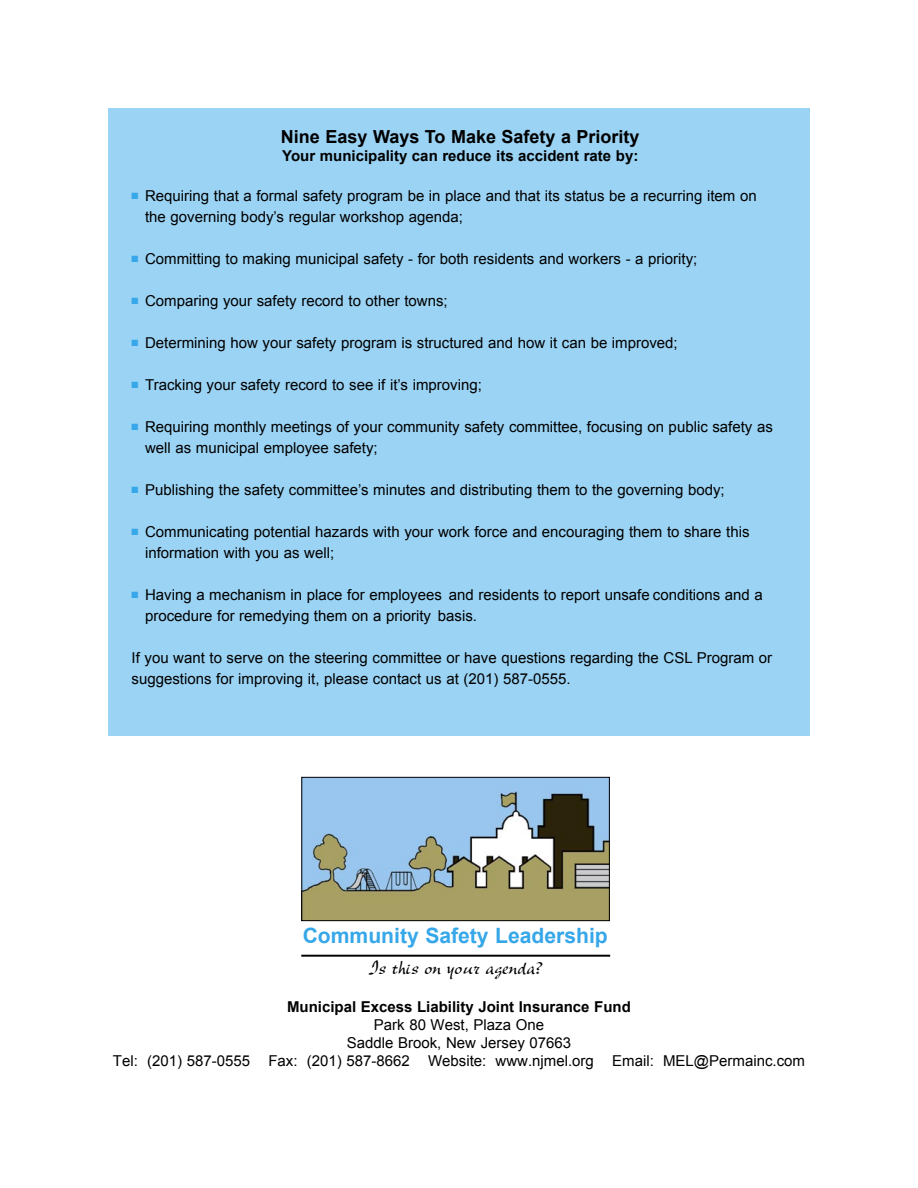
<style>
.page{position:relative;width:918px;height:1188px;background:#fff}
.page>*{position:absolute;margin:0;border:0;box-sizing:border-box;transform-origin:0 0}
.t1{font:700 21.15px "Arial";color:#36a7e9}
.t2{font:21.15px "New Berolina";color:#000}
.t3{font:700 18px "Arial";color:#000}
.t4{font:15px/21px "Arial";color:#000}
.t5{font:700 15px "Arial";color:#000}
.s1{color:#36a7e9}
</style>
<div class="page">
<div style="left:108px;top:108px;width:702px;height:628px;background:#9bd3f4"></div>
<img style="left:303px;top:779px;width:305px;height:140px">
<div style="left:301px;top:777px;width:309px;height:144px;border:1px solid #000"></div>
<hr style="left:301px;top:955px;width:309px;height:2px;background:#000">
<p class="t3" style="left:281px;top:127px;width:360px">Nine Easy Ways To Make Safety a Priority</p>
<p class="t5" style="left:282px;top:148px;width:358px">Your municipality can reduce its accident rate by:</p>
<p class="t4" style="left:145px;top:185px;width:613px;text-indent:-14px"><span class="s1">■</span> Requiring that a formal safety program be in place and that its status be a recurring item on the governing body’s regular workshop agenda;</p>
<p class="t4" style="left:132px;top:248px;width:567px"><span class="s1">■</span> Committing to making municipal safety - for both residents and workers - a priority;</p>
<p class="t4" style="left:132px;top:290px;width:318px"><span class="s1">■</span> Comparing your safety record to other towns;</p>
<p class="t4" style="left:132px;top:332px;width:548px"><span class="s1">■</span> Determining how your safety program is structured and how it can be improved;</p>
<p class="t4" style="left:132px;top:374px;width:352px"><span class="s1">■</span> Tracking your safety record to see if it’s improving;</p>
<p class="t4" style="left:145px;top:416px;width:629px;text-indent:-14px"><span class="s1">■</span> Requiring monthly meetings of your community safety committee, focusing on public safety as well as municipal employee safety;</p>
<p class="t4" style="left:132px;top:479px;width:595px"><span class="s1">■</span> Publishing the safety committee’s minutes and distributing them to the governing body;</p>
<p class="t4" style="left:145px;top:521px;width:606px;text-indent:-14px"><span class="s1">■</span> Communicating potential hazards with your work force and encouraging them to share this information with you as well;</p>
<p class="t4" style="left:145px;top:584px;width:619px;text-indent:-14px"><span class="s1">■</span> Having a mechanism in place for employees and residents to report unsafe conditions and a procedure for remedying them on a priority basis.</p>
<p class="t4" style="left:132px;top:647px;width:642px">If you want to serve on the steering committee or have questions regarding the CSL Program or suggestions for improving it, please contact us at (201) 587-0555.</p>
<h1 class="t1" style="left:303px;top:924px;width:307px">Community Safety Leadership</h1>
<h1 class="t2" style="left:368px;top:954px;width:177px">Is this on your agenda?</h1>
<p class="t5" style="left:287px;top:998px;width:345px">Municipal Excess Liability Joint Insurance Fund</p>
<p class="t4" style="left:113px;top:1016px;width:694px;line-height:18px;text-align:center">Park 80 West, Plaza One<br>Saddle Brook, New Jersey 07663<br>Tel: (201) 587-0555 Fax: (201) 587-8662 Website: www.njmel.org Email: MEL@Permainc.com</p>
</div>
